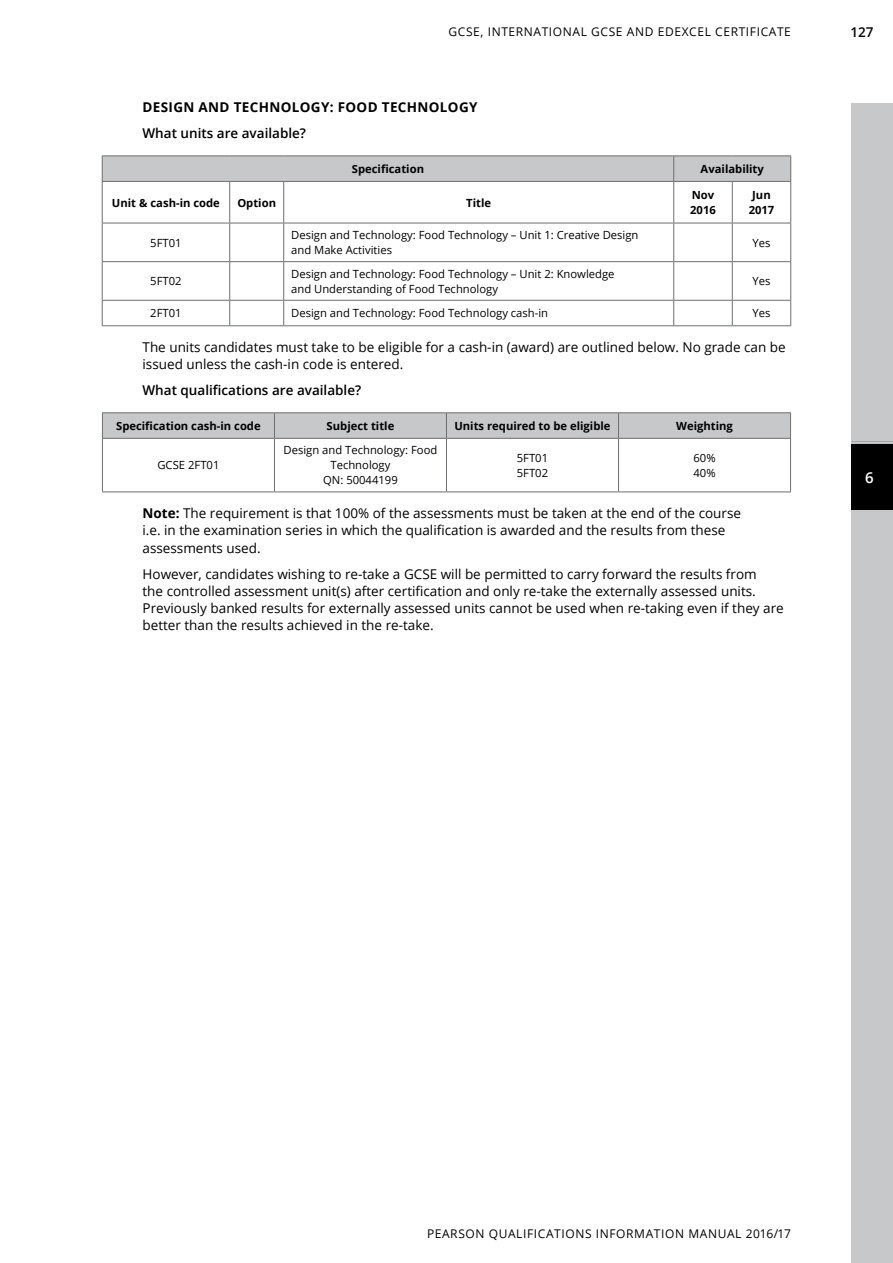
<style>
.page{position:relative;width:893px;height:1263px;background:#fff}
.page>*{position:absolute;margin:0;border:0;box-sizing:border-box;transform-origin:0 0}
.t1{font:600 15px "Open Sans";color:#fff}
.t2{font:13.5px/17.2px "Open Sans";color:#000}
.t3{font:600 13.5px "Open Sans";color:#000}
.t4{font:700 13.5px "Open Sans";letter-spacing:.025em;color:#000}
.t5{font:12px "Open Sans";letter-spacing:.05em;color:#000}
.t6{font:11.25px/15px "Open Sans";color:#000}
.t7{font:700 11.25px/15px "Open Sans";color:#000}
.s1{font-weight:700}
</style>
<div class="page">
<div style="left:850px;top:102px;width:43px;height:1161px;background:#c7c8ca"></div>
<div style="left:850px;top:444px;width:43px;height:66px;background:#000"></div>
<hr style="left:102px;top:181px;width:128px;height:1px;background:#6d6e71">
<hr style="left:230px;top:181px;width:54px;height:1px;background:#6d6e71">
<hr style="left:229px;top:182px;width:1px;height:41px;background:#6d6e71">
<hr style="left:284px;top:181px;width:390px;height:1px;background:#6d6e71">
<hr style="left:283px;top:182px;width:1px;height:41px;background:#6d6e71">
<hr style="left:674px;top:181px;width:58px;height:1px;background:#6d6e71">
<hr style="left:673px;top:182px;width:1px;height:41px;background:#6d6e71">
<hr style="left:732px;top:181px;width:59px;height:1px;background:#6d6e71">
<hr style="left:732px;top:182px;width:1px;height:41px;background:#6d6e71">
<hr style="left:229px;top:223px;width:1px;height:38px;background:#6d6e71">
<hr style="left:283px;top:223px;width:1px;height:38px;background:#6d6e71">
<hr style="left:673px;top:223px;width:1px;height:38px;background:#6d6e71">
<hr style="left:732px;top:223px;width:59px;height:1px;background:#6d6e71">
<hr style="left:732px;top:223px;width:1px;height:38px;background:#6d6e71">
<hr style="left:790px;top:223px;width:1px;height:38px;background:#6d6e71">
<hr style="left:102px;top:261px;width:128px;height:1px;background:#6d6e71">
<hr style="left:230px;top:261px;width:54px;height:1px;background:#6d6e71">
<hr style="left:229px;top:262px;width:1px;height:38px;background:#6d6e71">
<hr style="left:284px;top:261px;width:390px;height:1px;background:#6d6e71">
<hr style="left:283px;top:262px;width:1px;height:38px;background:#6d6e71">
<hr style="left:674px;top:261px;width:58px;height:1px;background:#6d6e71">
<hr style="left:673px;top:262px;width:1px;height:38px;background:#6d6e71">
<hr style="left:732px;top:261px;width:59px;height:1px;background:#6d6e71">
<hr style="left:732px;top:262px;width:1px;height:38px;background:#6d6e71">
<hr style="left:790px;top:262px;width:1px;height:38px;background:#6d6e71">
<hr style="left:102px;top:300px;width:128px;height:1px;background:#6d6e71">
<hr style="left:230px;top:300px;width:54px;height:1px;background:#6d6e71">
<svg style="left:229px;top:301px;width:1px;height:24px"></svg>
<hr style="left:284px;top:300px;width:390px;height:1px;background:#6d6e71">
<svg style="left:283px;top:301px;width:1px;height:24px"></svg>
<hr style="left:674px;top:300px;width:58px;height:1px;background:#6d6e71">
<svg style="left:673px;top:301px;width:1px;height:24px"></svg>
<hr style="left:732px;top:300px;width:59px;height:1px;background:#6d6e71">
<svg style="left:732px;top:301px;width:1px;height:24px"></svg>
<svg style="left:790px;top:301px;width:1px;height:24px"></svg>
<hr style="left:732px;top:325px;width:59px;height:1px;background:#6d6e71">
<hr style="left:102px;top:223px;width:128px;height:1px;background:#6d6e71">
<hr style="left:230px;top:223px;width:54px;height:1px;background:#6d6e71">
<hr style="left:284px;top:223px;width:390px;height:1px;background:#6d6e71">
<hr style="left:674px;top:223px;width:58px;height:1px;background:#6d6e71">
<div style="left:102px;top:156px;width:689px;height:25px;background:#c7c8ca"></div>
<hr style="left:230px;top:156px;width:54px;height:1px;background:#6d6e71">
<hr style="left:284px;top:156px;width:390px;height:1px;background:#6d6e71">
<hr style="left:674px;top:156px;width:58px;height:1px;background:#6d6e71">
<hr style="left:732px;top:156px;width:59px;height:1px;background:#6d6e71">
<hr style="left:102px;top:182px;width:1px;height:41px;background:#6d6e71">
<hr style="left:790px;top:182px;width:1px;height:41px;background:#6d6e71">
<hr style="left:102px;top:223px;width:1px;height:38px;background:#6d6e71">
<hr style="left:102px;top:262px;width:1px;height:38px;background:#6d6e71">
<svg style="left:102px;top:301px;width:1px;height:24px"></svg>
<hr style="left:102px;top:325px;width:128px;height:1px;background:#6d6e71">
<hr style="left:230px;top:325px;width:54px;height:1px;background:#6d6e71">
<hr style="left:284px;top:325px;width:390px;height:1px;background:#6d6e71">
<hr style="left:674px;top:325px;width:58px;height:1px;background:#6d6e71">
<hr style="left:102px;top:438px;width:172px;height:1px;background:#6d6e71">
<hr style="left:274px;top:438px;width:172px;height:1px;background:#6d6e71">
<hr style="left:274px;top:439px;width:1px;height:52px;background:#6d6e71">
<hr style="left:446px;top:438px;width:172px;height:1px;background:#6d6e71">
<hr style="left:618px;top:438px;width:173px;height:1px;background:#6d6e71">
<hr style="left:102px;top:412px;width:172px;height:1px;background:#6d6e71">
<hr style="left:274px;top:412px;width:172px;height:1px;background:#6d6e71">
<hr style="left:446px;top:412px;width:172px;height:1px;background:#6d6e71">
<hr style="left:618px;top:412px;width:173px;height:1px;background:#6d6e71">
<svg style="left:102px;top:413px;width:689px;height:25px;background:#c4c5c7"></svg>
<hr style="left:102px;top:439px;width:1px;height:52px;background:#6d6e71">
<hr style="left:446px;top:439px;width:1px;height:52px;background:#6d6e71">
<hr style="left:790px;top:439px;width:1px;height:52px;background:#6d6e71">
<hr style="left:102px;top:491px;width:172px;height:1px;background:#6d6e71">
<hr style="left:274px;top:491px;width:172px;height:1px;background:#6d6e71">
<hr style="left:446px;top:491px;width:172px;height:1px;background:#6d6e71">
<hr style="left:618px;top:491px;width:173px;height:1px;background:#6d6e71">
<hr style="left:618px;top:439px;width:1px;height:52px;background:#6d6e71">
<p class="t5" style="left:448px;top:24px;width:344px">GCSE, INTERNATIONAL GCSE AND EDEXCEL CERTIFICATE</p>
<p class="t3" style="left:850px;top:23px;width:25px">127</p>
<p class="t4" style="left:143px;top:98px;width:336px">DESIGN AND TECHNOLOGY: FOOD TECHNOLOGY</p>
<p class="t3" style="left:143px;top:124px;width:165px">What units are available?</p>
<p class="t7" style="left:352px;top:161px;width:74px">Specification</p>
<p class="t7" style="left:701px;top:161px;width:65px">Availability</p>
<p class="t7" style="left:112px;top:195px;width:109px">Unit &amp; cash-in code</p>
<p class="t7" style="left:237px;top:195px;width:40px">Option</p>
<p class="t7" style="left:466px;top:195px;width:26px">Title</p>
<p class="t7" style="left:690px;top:187px;width:27px">Nov<br>2016</p>
<p class="t7" style="left:749px;top:187px;width:27px;text-align:center">Jun<br>2017</p>
<p class="t6" style="left:150px;top:235px;width:33px">5FT01</p>
<p class="t6" style="left:291px;top:227px;width:349px">Design and Technology: Food Technology – Unit 1: Creative Design and Make Activities</p>
<p class="t6" style="left:752px;top:235px;width:19px">Yes</p>
<p class="t6" style="left:150px;top:273px;width:33px">5FT02</p>
<p class="t6" style="left:291px;top:266px;width:325px">Design and Technology: Food Technology – Unit 2: Knowledge and Understanding of Food Technology</p>
<p class="t6" style="left:752px;top:273px;width:19px">Yes</p>
<p class="t6" style="left:150px;top:305px;width:33px">2FT01</p>
<p class="t6" style="left:291px;top:305px;width:258px">Design and Technology: Food Technology cash-in</p>
<p class="t6" style="left:752px;top:305px;width:19px">Yes</p>
<p class="t2" style="left:143px;top:338px;width:645px">The units candidates must take to be eligible for a cash-in (award) are outlined below. No grade can be issued unless the cash-in code is entered.</p>
<p class="t3" style="left:143px;top:381px;width:220px">What qualifications are available?</p>
<p class="t7" style="left:116px;top:418px;width:146px">Specification cash-in code</p>
<p class="t7" style="left:327px;top:418px;width:69px">Subject title</p>
<p class="t7" style="left:454px;top:418px;width:158px">Units required to be eligible</p>
<p class="t7" style="left:676px;top:418px;width:58px">Weighting</p>
<p class="t6" style="left:157px;top:457px;width:63px">GCSE 2FT01</p>
<p class="t6" style="left:284px;top:442px;width:155px;text-align:center">Design and Technology: Food<br>Technology<br>QN: 50044199</p>
<p class="t6" style="left:517px;top:450px;width:33px">5FT01<br>5FT02</p>
<p class="t6" style="left:693px;top:450px;width:24px">60%<br>40%</p>
<p class="t2" style="left:143px;top:504px;width:600px"><span class="s1">Note:</span> The requirement is that 100% of the assessments must be taken at the end of the course i.e. in the examination series in which the qualification is awarded and the results from these assessments used.</p>
<p class="t2" style="left:143px;top:565px;width:643px">However, candidates wishing to re-take a GCSE will be permitted to carry forward the results from<br>the controlled assessment unit(s) after certification and only re-take the externally assessed units.<br>Previously banked results for externally assessed units cannot be used when re-taking even if they are better than the results achieved in the re-take.</p>
<p class="t1" style="left:865px;top:467px;width:10px">6</p>
<p class="t5" style="left:427px;top:1225px;width:365px">PEARSON QUALIFICATIONS INFORMATION MANUAL 2016/17</p>
</div>
